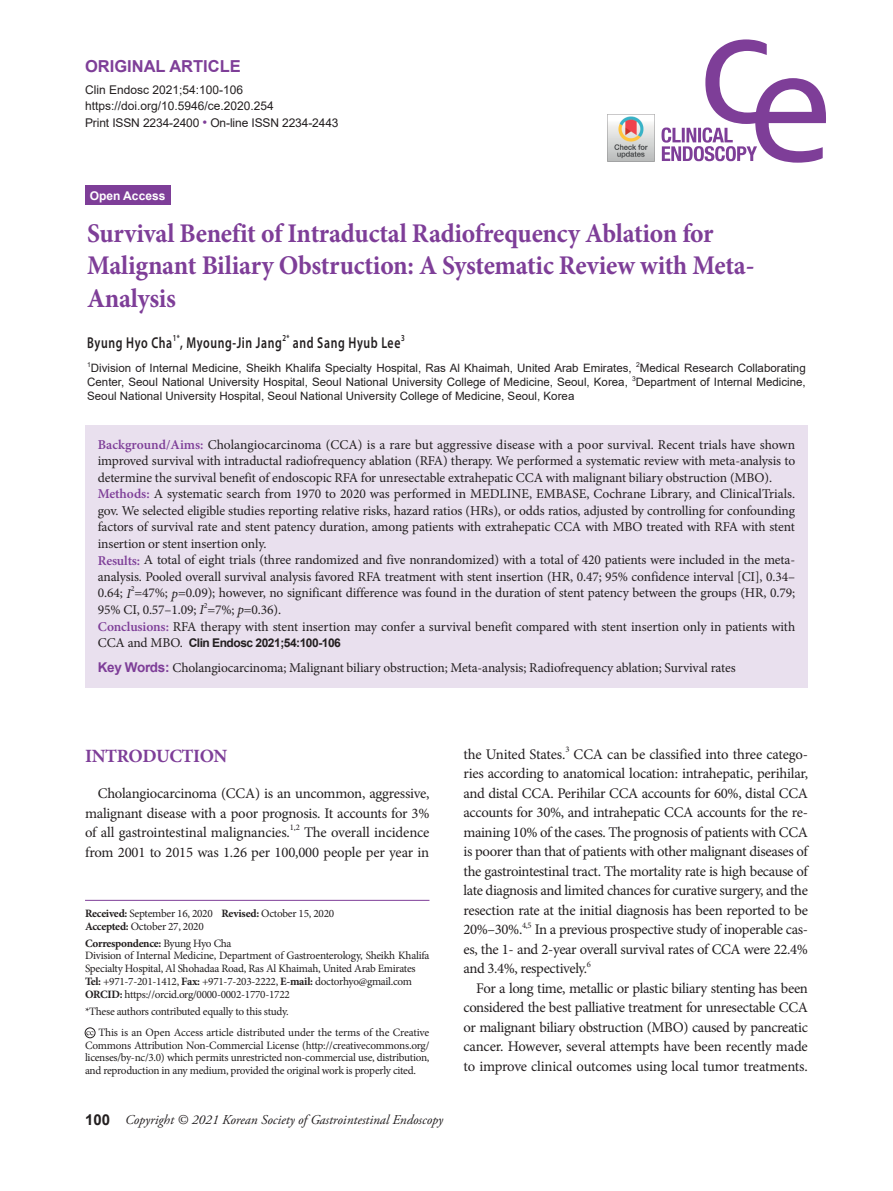
<style>
.page{position:relative;width:893px;height:1191px;background:#fff}
.page>*{position:absolute;margin:0;border:0;box-sizing:border-box;transform-origin:0 0}
.Main_Head{font:700 27px/32.4px "Minion Pro";letter-spacing:-.01em;color:#7e3e98;scale:.95 1}
.대제목{font:700 18.75px "Minion Pro";letter-spacing:-.02em;color:#7e3e98}
.ORIGINAL_ARTICLE{font:700 16.5px "Arial";color:#7e3e98}
.저자명{font:600 15.75px "Myriad Pro";letter-spacing:.05em;color:#231f20;scale:.75 1}
.본문{font:14.7px/19.5px "Minion Pro";letter-spacing:-.015em;color:#231f20;text-align:justify}
.소개_박스내용{font:13.5px/16.5px "Minion Pro";letter-spacing:-.01em;color:#231f20;text-align:justify}
.소개_박스내용_Key_words{font:13.5px "Minion Pro";letter-spacing:-.01em;color:#231f20}
.t1{font:italic 13.5px "Adobe Garamond Pro";color:#231f20}
.ORIGINAL_ARTICLE-내{font:12px "Arial";color:#231f20}
.소개_박스내용-2{font:700 12px "Arial";letter-spacing:-.04em;color:#231f20}
.Open_Access{font:700 12px "Arial";color:#fff}
.저자명_내용{font:11.55px "Arial";color:#231f20}
.본문_밑_저자소개{font:11.25px/12.8px "Minion Pro";letter-spacing:-.025em;color:#231f20}
.본문_밑_저자소개2{font:11.25px/12.8px "Minion Pro";letter-spacing:-.03em;color:#231f20;text-align:justify}
.저자명-2{font:600 9.15px "Myriad Pro";color:#231f20;scale:.75 1}
.본문-2{font:8.55px "Minion Pro";color:#231f20}
.소개_박스내용-3{font:7.8px "Minion Pro";color:#231f20}
.저자명_내용-2{font:6.75px "Arial";color:#231f20}
.s1{font-size:13.5px;color:#7e3e98}
.s2{font-weight:600;color:#7e3e98}
.s3{font-style:italic}
.s4{font-family:"Minion Pro";font-weight:400;font-size:13.5px}
.s5{font-family:"Arial";font-weight:700;color:#7e3e98}
.s6{font-weight:700}
.s7{font-family:"Arial";font-weight:700;font-style:normal;font-size:15px}
</style>
<div class="page">
<svg style="left:661px;top:39px;width:165px;height:124px"></svg>
<div style="left:85px;top:186px;width:85px;height:19px;background:#7e3e98"></div>
<div style="left:85px;top:425px;width:723px;height:262px;background:#e9e0ee"></div>
<div style="left:85px;top:1027px;width:10px;height:10px;border:1px solid #231f20;border-radius:50%"></div>
<svg style="left:86px;top:1031px;width:8px;height:4px"></svg>
<hr style="left:85px;top:900px;width:344px;height:1px;background:#7e3e98">
<img style="left:608px;top:116px;width:46px;height:46px">
<p class="ORIGINAL_ARTICLE" style="left:85px;top:55px;width:157px">ORIGINAL ARTICLE</p>
<p class="ORIGINAL_ARTICLE-내" style="left:85px;top:82px;width:160px">Clin Endosc 2021;54:100-106</p>
<p class="ORIGINAL_ARTICLE-내" style="left:85px;top:98px;width:190px">https://doi.org/10.5946/ce.2020.254</p>
<p class="ORIGINAL_ARTICLE-내" style="left:85px;top:114px;width:255px">Print ISSN 2234-2400 <span class="s1">•</span> On-line ISSN 2234-2443</p>
<p class="Open_Access" style="left:90px;top:187px;width:77px">Open Access</p>
<p class="Main_Head" style="left:87px;top:217px;width:704px">Survival Benefit of Intraductal Radiofrequency Ablation for<br>Malignant Biliary Obstruction: A Systematic Review with Meta-<br>Analysis</p>
<p class="저자명" style="left:87px;top:333px;width:115px">Byung Hyo Cha</p>
<p class="저자명-2" style="left:173px;top:332px;width:11px">1*</p>
<p class="저자명" style="left:180px;top:333px;width:137px">, Myoung-Jin Jang</p>
<p class="저자명-2" style="left:282px;top:332px;width:11px">2*</p>
<p class="저자명" style="left:293px;top:333px;width:145px">and Sang Hyub Lee</p>
<p class="저자명-2" style="left:401px;top:332px;width:6px">3</p>
<p class="저자명_내용-2" style="left:87px;top:360px;width:5px">1</p>
<p class="저자명_내용" style="left:91px;top:360px;width:542px">Division of Internal Medicine, Sheikh Khalifa Specialty Hospital, Ras Al Khaimah, United Arab Emirates,</p>
<p class="저자명_내용-2" style="left:636px;top:360px;width:5px">2</p>
<p class="저자명_내용" style="left:640px;top:360px;width:167px">Medical Research Collaborating</p>
<p class="저자명_내용" style="left:87px;top:374px;width:542px">Center, Seoul National University Hospital, Seoul National University College of Medicine, Seoul, Korea,</p>
<p class="저자명_내용-2" style="left:632px;top:373px;width:5px">3</p>
<p class="저자명_내용" style="left:636px;top:374px;width:172px">Department of Internal Medicine,</p>
<p class="저자명_내용" style="left:87px;top:388px;width:489px">Seoul National University Hospital, Seoul National University College of Medicine, Seoul, Korea</p>
<p class="소개_박스내용" style="left:98px;top:436px;width:699px"><span class="s2">Background/Aims:</span> Cholangiocarcinoma (CCA) is a rare but aggressive disease with a poor survival. Recent trials have shown improved survival with intraductal radiofrequency ablation (RFA) therapy. We performed a systematic review with meta-analysis to determine the survival benefit of endoscopic RFA for unresectable extrahepatic CCA with malignant biliary obstruction (MBO).</p>
<p class="소개_박스내용" style="left:98px;top:486px;width:699px"><span class="s2">Methods:</span> A systematic search from 1970 to 2020 was performed in MEDLINE, EMBASE, Cochrane Library, and ClinicalTrials. gov. We selected eligible studies reporting relative risks, hazard ratios (HRs), or odds ratios, adjusted by controlling for confounding factors of survival rate and stent patency duration, among patients with extrahepatic CCA with MBO treated with RFA with stent insertion or stent insertion only.</p>
<p class="소개_박스내용" style="left:98px;top:552px;width:699px"><span class="s2">Results:</span> A total of eight trials (three randomized and five nonrandomized) with a total of 420 patients were included in the meta&shy;analysis. Pooled overall survival analysis favored RFA treatment with stent insertion (HR, 0.47; 95% confidence interval [CI], 0.34– 0.64; <span class="s3">I</span> =47%; <span class="s3">p</span>=0.09); however, no significant difference was found in the duration of stent patency between the groups (HR, 0.79;</p>
<p class="소개_박스내용-3" style="left:131px;top:583px;width:5px">2</p>
<p class="소개_박스내용" style="left:98px;top:601px;width:185px">95% CI, 0.57–1.09; <span class="s3">I</span> =7%; <span class="s3">p</span>=0.36).</p>
<p class="소개_박스내용-3" style="left:204px;top:600px;width:5px">2</p>
<p class="소개_박스내용" style="left:98px;top:618px;width:699px"><span class="s2">Conclusions:</span> RFA therapy with stent insertion may confer a survival benefit compared with stent insertion only in patients with</p>
<p class="소개_박스내용-2" style="left:98px;top:634px;width:245px"><span class="s4">CCA and MBO.</span> Clin Endosc 2021;54:100-106</p>
<p class="소개_박스내용_Key_words" style="left:98px;top:658px;width:639px"><span class="s5">Key Words:</span> Cholangiocarcinoma; Malignant biliary obstruction; Meta-analysis; Radiofrequency ablation; Survival rates</p>
<p class="대제목" style="left:85px;top:743px;width:144px">INTRODUCTION</p>
<p class="본문" style="left:85px;top:784px;width:346px;text-indent:13px">Cholangiocarcinoma (CCA) is an uncommon, aggressive, malignant disease with a poor prognosis. It accounts for 3% of all gastrointestinal malignancies.</p>
<p class="본문-2" style="left:290px;top:822px;width:12px">1,2</p>
<p class="본문" style="left:85px;top:823px;width:346px;text-align:right">The overall incidence<br>from 2001 to 2015 was 1.26 per 100,000 people per year in</p>
<p class="본문_밑_저자소개" style="left:85px;top:907px;width:251px"><span class="s6">Received:</span> September 16, 2020 <span class="s6">Revised:</span> October 15, 2020<br><span class="s6">Accepted:</span> October 27, 2020</p>
<p class="본문_밑_저자소개" style="left:85px;top:936px;width:346px"><span class="s6">Correspondence:</span> Byung Hyo Cha<br>Division of Internal Medicine, Department of Gastroenterology, Sheikh Khalifa Specialty Hospital, Al Shohadaa Road, Ras Al Khaimah, United Arab Emirates <span class="s6">Tel:</span> +971-7-201-1412, <span class="s6">Fax:</span> +971-7-203-2222, <span class="s6">E-mail:</span> doctorhyo@gmail.com <span class="s6">ORCID:</span> https://orcid.org/0000-0002-1770-1722</p>
<p class="본문_밑_저자소개" style="left:85px;top:1004px;width:205px">*These authors contributed equally to this study.</p>
<p class="본문_밑_저자소개2" style="left:85px;top:1026px;width:346px;text-indent:13px">This is an Open Access article distributed under the terms of the Creative Commons Attribution Non-Commercial License (http://creativecommons.org/ licenses/by-nc/3.0) which permits unrestricted non-commercial use, distribution, and reproduction in any medium, provided the original work is properly cited.</p>
<p class="t1" style="left:85px;top:1111px;width:359px"><span class="s7">100</span> Copyright © 2021 Korean Society of Gastrointestinal Endoscopy</p>
<p class="본문" style="left:463px;top:744px;width:104px">the United States.</p>
<p class="본문-2" style="left:565px;top:743px;width:6px">3</p>
<p class="본문" style="left:463px;top:744px;width:346px;text-indent:110px">CCA can be classified into three catego&shy;ries according to anatomical location: intrahepatic, perihilar, and distal CCA. Perihilar CCA accounts for 60%, distal CCA accounts for 30%, and intrahepatic CCA accounts for the re&shy;maining 10% of the cases. The prognosis of patients with CCA is poorer than that of patients with other malignant diseases of the gastrointestinal tract. The mortality rate is high because of late diagnosis and limited chances for curative surgery, and the resection rate at the initial diagnosis has been reported to be 20%–30%.</p>
<p class="본문-2" style="left:522px;top:919px;width:11px">4,5</p>
<p class="본문" style="left:463px;top:920px;width:346px;text-indent:71px">In a previous prospective study of inoperable cas&shy;es, the 1- and 2-year overall survival rates of CCA were 22.4% and 3.4%, respectively.</p>
<p class="본문-2" style="left:587px;top:958px;width:6px">6</p>
<p class="본문" style="left:463px;top:978px;width:346px;text-indent:13px">For a long time, metallic or plastic biliary stenting has been considered the best palliative treatment for unresectable CCA or malignant biliary obstruction (MBO) caused by pancreatic cancer. However, several attempts have been recently made to improve clinical outcomes using local tumor treatments.</p>
</div>
